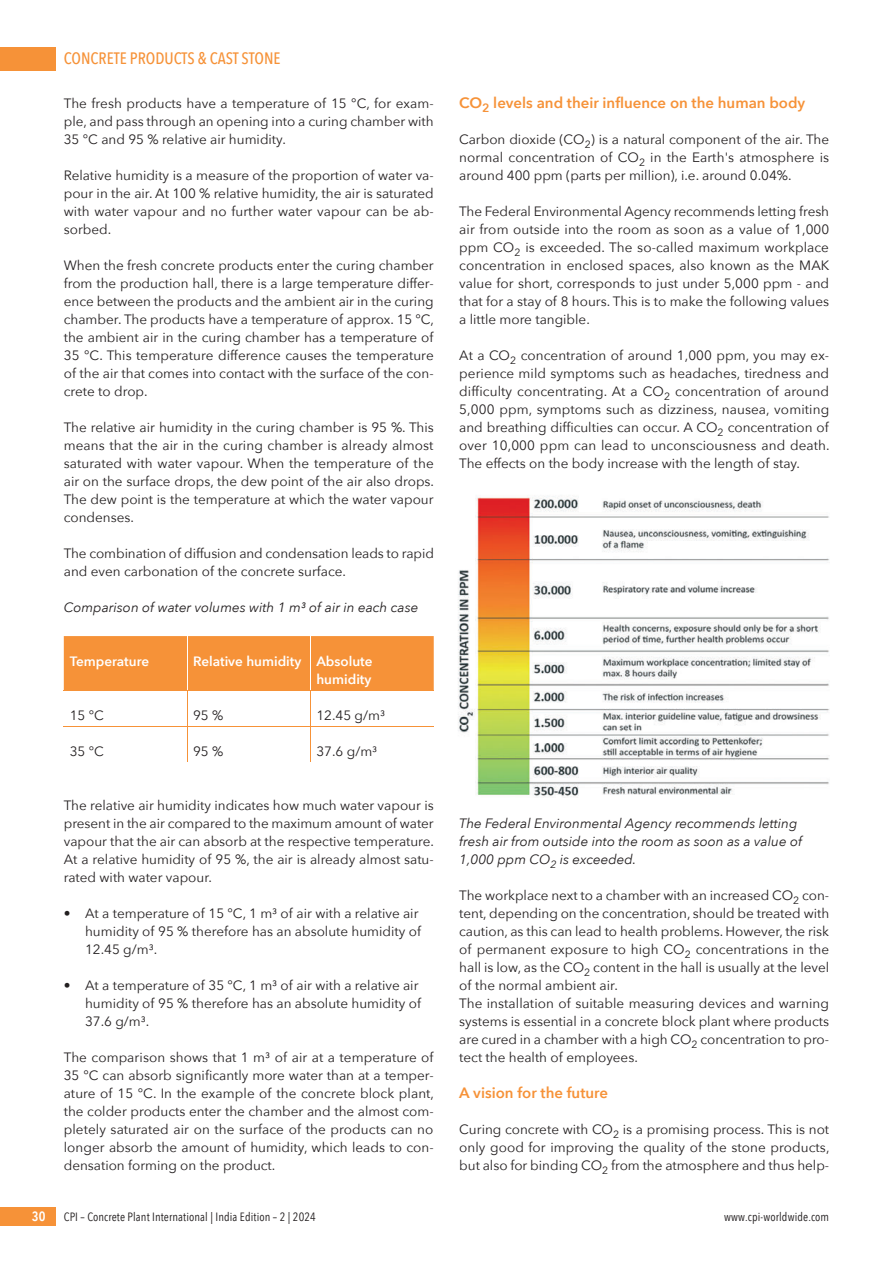
<style>
.page{position:relative;width:893px;height:1263px;background:#fff}
.page>*{position:absolute;margin:0;border:0;box-sizing:border-box;transform-origin:0 0}
.t1{font:500 16.5px "Avenir Next Condensed";color:#f69238}
.t2{font:600 15px "Avenir Next";color:#f69238}
.t3{font:13.5px/18px "Avenir Next";color:#231f20;text-align:justify}
.t4{font:italic 13.5px/18px "Avenir Next";color:#231f20}
.t5{font:600 13.5px/18px "Avenir Next";color:#fff;text-align:right}
.t6{font:600 13.5px "Avenir Next Condensed";color:#fff}
.t7{font:12px "Avenir Next Condensed";letter-spacing:.01em;color:#231f20}
</style>
<div class="page">
<div style="left:0;top:47px;width:55px;height:23px;background:#f69238"></div>
<div style="left:0;top:1208px;width:55px;height:18px;background:#f69238"></div>
<div style="left:64px;top:636px;width:370px;height:54px;background:#f69238"></div>
<hr style="left:187px;top:690px;width:1px;height:36px;background:#f69238">
<hr style="left:310px;top:690px;width:1px;height:36px;background:#f69238">
<hr style="left:64px;top:726px;width:123px;height:1px;background:#f69238">
<hr style="left:187px;top:726px;width:123px;height:1px;background:#f69238">
<hr style="left:187px;top:726px;width:1px;height:36px;background:#f69238">
<hr style="left:310px;top:726px;width:124px;height:1px;background:#f69238">
<hr style="left:310px;top:726px;width:1px;height:36px;background:#f69238">
<hr style="left:64px;top:690px;width:123px;height:1px;background:#f69238">
<hr style="left:187px;top:690px;width:123px;height:1px;background:#f69238">
<hr style="left:310px;top:690px;width:124px;height:1px;background:#f69238">
<hr style="left:187px;top:636px;width:1px;height:54px;background:#fff">
<hr style="left:310px;top:636px;width:1px;height:54px;background:#fff">
<img style="left:458px;top:496px;width:371px;height:302px">
<p class="t1" style="left:64px;top:49px;width:218px">CONCRETE PRODUCTS &amp; CAST STONE</p>
<p class="t3" style="left:64px;top:94px;width:372px">The fresh products have a temperature of 15 °C, for exam&shy;ple, and pass through an opening into a curing chamber with 35 °C and 95 % relative air humidity.</p>
<p class="t3" style="left:64px;top:166px;width:372px">Relative humidity is a measure of the proportion of water va&shy;pour in the air. At 100 % relative humidity, the air is saturated with water vapour and no further water vapour can be ab&shy;sorbed.</p>
<p class="t3" style="left:64px;top:256px;width:372px">When the fresh concrete products enter the curing chamber from the production hall, there is a large temperature differ&shy;ence between the products and the ambient air in the curing chamber. The products have a temperature of approx. 15 °C, the ambient air in the curing chamber has a temperature of 35 °C. This temperature difference causes the temperature of the air that comes into contact with the surface of the con&shy;crete to drop.</p>
<p class="t3" style="left:64px;top:418px;width:372px">The relative air humidity in the curing chamber is 95 %. This means that the air in the curing chamber is already almost saturated with water vapour. When the temperature of the air on the surface drops, the dew point of the air also drops.<br>The dew point is the temperature at which the water vapour condenses.</p>
<p class="t3" style="left:64px;top:544px;width:372px">The combination of diffusion and condensation leads to rapid and even carbonation of the concrete surface.</p>
<p class="t4" style="left:64px;top:598px;width:356px">Comparison of water volumes with 1 m³ of air in each case</p>
<p class="t5" style="left:70px;top:652px;width:81px">Temperature</p>
<p class="t5" style="left:193px;top:652px;width:181px">Relative humidity Absolute humidity</p>
<p class="t3" style="left:70px;top:706px;width:36px">15 °C</p>
<p class="t3" style="left:193px;top:706px;width:32px">95 %</p>
<p class="t3" style="left:316px;top:706px;width:70px">12.45 g/m³</p>
<p class="t3" style="left:70px;top:742px;width:36px">35 °C</p>
<p class="t3" style="left:193px;top:742px;width:32px">95 %</p>
<p class="t3" style="left:316px;top:742px;width:62px">37.6 g/m³</p>
<p class="t3" style="left:64px;top:796px;width:372px">The relative air humidity indicates how much water vapour is present in the air compared to the maximum amount of water vapour that the air can absorb at the respective temperature.<br>At a relative humidity of 95 %, the air is already almost satu&shy;rated with water vapour.</p>
<p class="t3" style="left:85px;top:904px;width:337px;text-align:left;text-indent:-21px">• At a temperature of 15 °C, 1 m³ of air with a relative air humidity of 95 % therefore has an absolute humidity of<br>12.45 g/m³.</p>
<p class="t3" style="left:85px;top:976px;width:337px;text-align:left;text-indent:-21px">• At a temperature of 35 °C, 1 m³ of air with a relative air humidity of 95 % therefore has an absolute humidity of<br>37.6 g/m³.</p>
<p class="t3" style="left:64px;top:1048px;width:372px">The comparison shows that 1 m³ of air at a temperature of 35 °C can absorb significantly more water than at a temper&shy;ature of 15 °C. In the example of the concrete block plant, the colder products enter the chamber and the almost com&shy;pletely saturated air on the surface of the products can no longer absorb the amount of humidity, which leads to con&shy;densation forming on the product.</p>
<p class="t2" style="left:459px;top:90px;width:348px">CO<sub>2</sub> levels and their influence on the human body</p>
<p class="t3" style="left:459px;top:130px;width:371px">Carbon dioxide (CO<sub>2</sub>) is a natural component of the air. The normal concentration of CO<sub>2</sub> in the Earth's atmosphere is around 400 ppm (parts per million), i.e. around 0.04%.</p>
<p class="t3" style="left:459px;top:202px;width:372px">The Federal Environmental Agency recommends letting fresh air from outside into the room as soon as a value of 1,000 ppm CO<sub>2</sub> is exceeded. The so-called maximum workplace concentration in enclosed spaces, also known as the MAK value for short, corresponds to just under 5,000 ppm - and that for a stay of 8 hours. This is to make the following values a little more tangible.</p>
<p class="t3" style="left:459px;top:346px;width:372px">At a CO<sub>2</sub> concentration of around 1,000 ppm, you may ex&shy;perience mild symptoms such as headaches, tiredness and difficulty concentrating. At a CO<sub>2</sub> concentration of around 5,000 ppm, symptoms such as dizziness, nausea, vomiting and breathing difficulties can occur. A CO<sub>2</sub> concentration of over 10,000 ppm can lead to unconsciousness and death.<br>The effects on the body increase with the length of stay.</p>
<p class="t4" style="left:459px;top:814px;width:344px">The Federal Environmental Agency recommends letting fresh air from outside into the room as soon as a value of<br>1,000 ppm CO<sub>2</sub> is exceeded.</p>
<p class="t3" style="left:459px;top:886px;width:371px;text-align:left">The workplace next to a chamber with an increased CO<sub>2</sub> con&shy;tent, depending on the concentration, should be treated with caution, as this can lead to health problems. However, the risk of permanent exposure to high CO<sub>2</sub> concentrations in the hall is low, as the CO<sub>2</sub> content in the hall is usually at the level of the normal ambient air.<br>The installation of suitable measuring devices and warning systems is essential in a concrete block plant where products are cured in a chamber with a high CO<sub>2</sub> concentration to pro&shy;tect the health of employees.</p>
<p class="t2" style="left:459px;top:1080px;width:150px">A vision for the future</p>
<p class="t3" style="left:459px;top:1120px;width:372px">Curing concrete with CO<sub>2</sub> is a promising process. This is not only good for improving the quality of the stone products, but also for binding CO<sub>2</sub> from the atmosphere and thus help-</p>
<p class="t6" style="left:32px;top:1205px;width:15px">30</p>
<p class="t7" style="left:64px;top:1207px;width:254px">CPI – Concrete Plant International | India Edition – 2 | 2024</p>
<p class="t7" style="left:724px;top:1207px;width:107px">www.cpi-worldwide.com</p>
</div>
